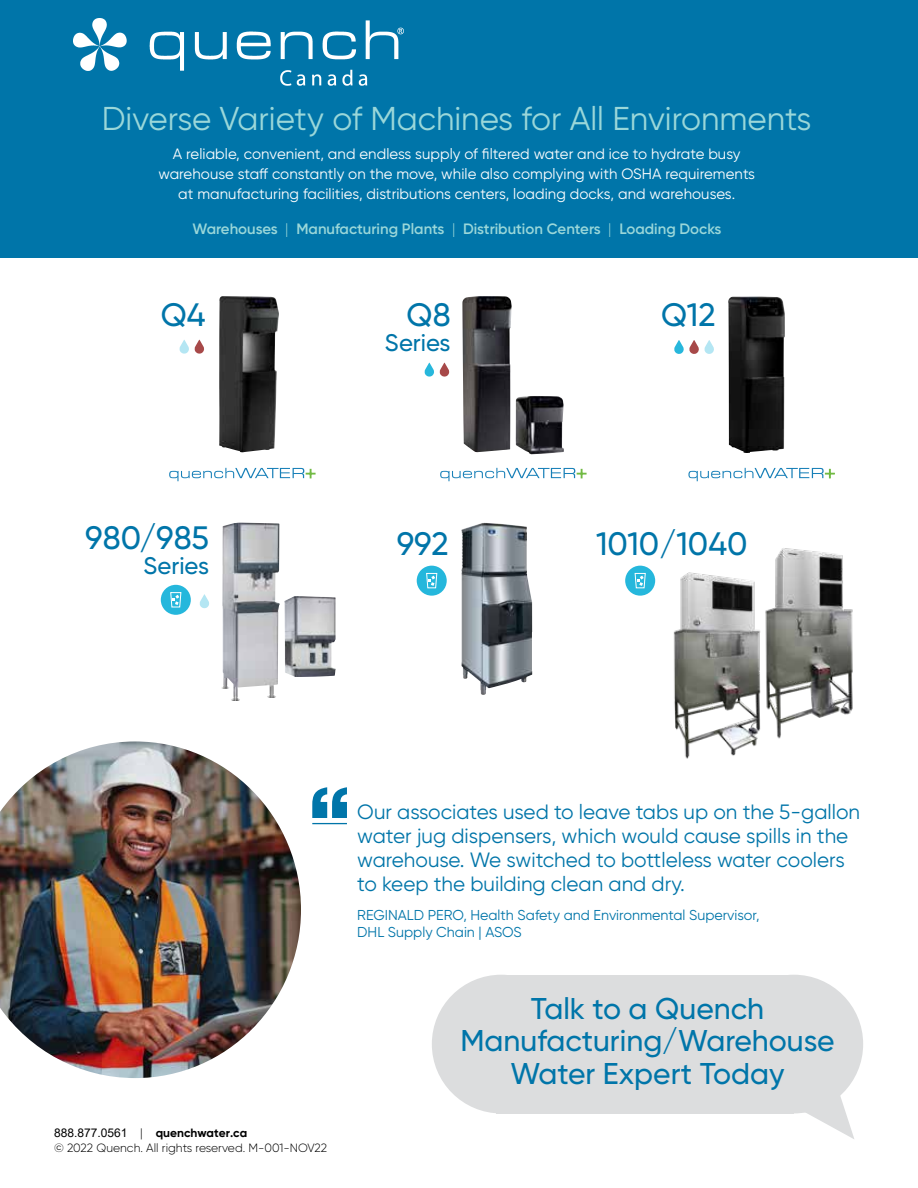
<style>
.page{position:relative;width:918px;height:1188px;background:#fff}
.page>*{position:absolute;margin:0;border:0;box-sizing:border-box;transform-origin:0 0}
.t1{font:33px "Gilroy";color:#9ad7d9}
.t2{font:500 32.4px "Gilroy";color:#0075a9}
.t3{font:500 30px/32.5px "Gilroy";color:#0075a9;text-align:center}
.t4{font:500 24px "Gilroy";color:#0075a9}
.t5{font:20.7px/23.9px "Gilroy";color:#0075a9}
.t6{font:15px/20.2px "Gilroy";letter-spacing:.005em;color:#fff;text-align:center}
.t7{font:600 15px "Gilroy";color:#9ad7d9}
.t8{font:14.25px/17.5px "Gilroy";color:#0075a9}
.t9{font:300 12px/15.1px "Gilroy";color:#000}
.s1{font-weight:300}
.s2{font-family:"Arial";font-weight:400}
.s3{font-weight:700}
</style>
<div class="page">
<div style="left:0;top:0;width:918px;height:258px;background:#0075a9"></div>
<svg style="left:312px;top:787px;width:35px;height:31px"></svg>
<hr style="left:312px;top:823px;width:35px;height:1px;background:#0075a9">
<svg style="left:789px;top:1087px;width:65px;height:52px"></svg>
<div style="left:432px;top:975px;width:139px;height:138px;background:#dcddde;border-radius:50%"></div>
<div style="left:724px;top:975px;width:139px;height:138px;background:#dcddde;border-radius:50%"></div>
<div style="left:497px;top:975px;width:297px;height:138px;background:#dcddde"></div>
<img style="left:0;top:741px;width:301px;height:337px">
<svg style="left:440px;top:468px;width:146px;height:13px"></svg>
<svg style="left:169px;top:468px;width:146px;height:13px"></svg>
<img style="left:462px;top:296px;width:50px;height:156px">
<img style="left:516px;top:396px;width:48px;height:58px">
<svg style="left:425px;top:363px;width:9px;height:14px"></svg>
<svg style="left:440px;top:363px;width:9px;height:14px"></svg>
<svg style="left:688px;top:468px;width:147px;height:13px"></svg>
<svg style="left:674px;top:340px;width:40px;height:14px"></svg>
<img style="left:728px;top:296px;width:57px;height:157px">
<svg style="left:200px;top:594px;width:9px;height:14px"></svg>
<div style="left:161px;top:585px;width:30px;height:30px;background:#25b7dc;border-radius:50%"></div>
<svg style="left:170px;top:592px;width:12px;height:16px"></svg>
<img style="left:284px;top:596px;width:52px;height:81px">
<img style="left:221px;top:523px;width:59px;height:178px">
<img style="left:461px;top:523px;width:71px;height:172px">
<div style="left:417px;top:566px;width:30px;height:30px;background:#25b7dc;border-radius:50%"></div>
<svg style="left:426px;top:573px;width:11px;height:15px"></svg>
<div style="left:625px;top:566px;width:30px;height:30px;background:#25b7dc;border-radius:50%"></div>
<svg style="left:634px;top:573px;width:12px;height:15px"></svg>
<img style="left:219px;top:296px;width:60px;height:156px">
<svg style="left:180px;top:340px;width:9px;height:14px"></svg>
<svg style="left:195px;top:340px;width:9px;height:14px"></svg>
<img style="left:765px;top:548px;width:88px;height:191px">
<img style="left:673px;top:572px;width:88px;height:187px">
<img style="left:74px;top:19px;width:330px;height:67px">
<h1 class="t1" style="left:102px;top:98px;width:711px">Diverse Variety of Machines for All Environments</h1>
<p class="t6" style="left:158px;top:143px;width:598px">A reliable, convenient, and endless supply of filtered water and ice to hydrate busy warehouse staff constantly on the move, while also complying with OSHA requirements at manufacturing facilities, distributions centers, loading docks, and warehouses.</p>
<p class="t7" style="left:193px;top:220px;width:530px">Warehouses <span class="s1">|</span> Manufacturing Plants <span class="s1">|</span> Distribution Centers <span class="s1">|</span> Loading Docks</p>
<h2 class="t2" style="left:161px;top:295px;width:46px">Q4</h2>
<h2 class="t2" style="left:85px;top:517px;width:125px">980/985</h2>
<h3 class="t4" style="left:143px;top:551px;width:67px">Series</h3>
<h2 class="t2" style="left:407px;top:295px;width:46px">Q8</h2>
<h3 class="t4" style="left:385px;top:328px;width:67px">Series</h3>
<h2 class="t2" style="left:661px;top:295px;width:56px">Q12</h2>
<h2 class="t2" style="left:397px;top:523px;width:53px">992</h2>
<h2 class="t2" style="left:596px;top:523px;width:153px">1010/1040</h2>
<p class="t9" style="left:54px;top:1125px;width:275px"><span class="s2">888.877.0561</span> | <span class="s3">quenchwater.ca<br></span>© 2022 Quench. All rights reserved. M-001-NOV22</p>
<h3 class="t5" style="left:357px;top:800px;width:504px">Our associates used to leave tabs up on the 5-gallon water jug dispensers, which would cause spills in the warehouse. We switched to bottleless water coolers to keep the building clean and dry.</h3>
<p class="t8" style="left:357px;top:906px;width:404px">REGINALD PERO, Health Safety and Environmental Supervisor,<br>DHL Supply Chain | ASOS</p>
<h3 class="t3" style="left:460px;top:992px;width:376px">Talk to a Quench<br>Manufacturing/Warehouse<br>Water Expert Today</h3>
</div>
